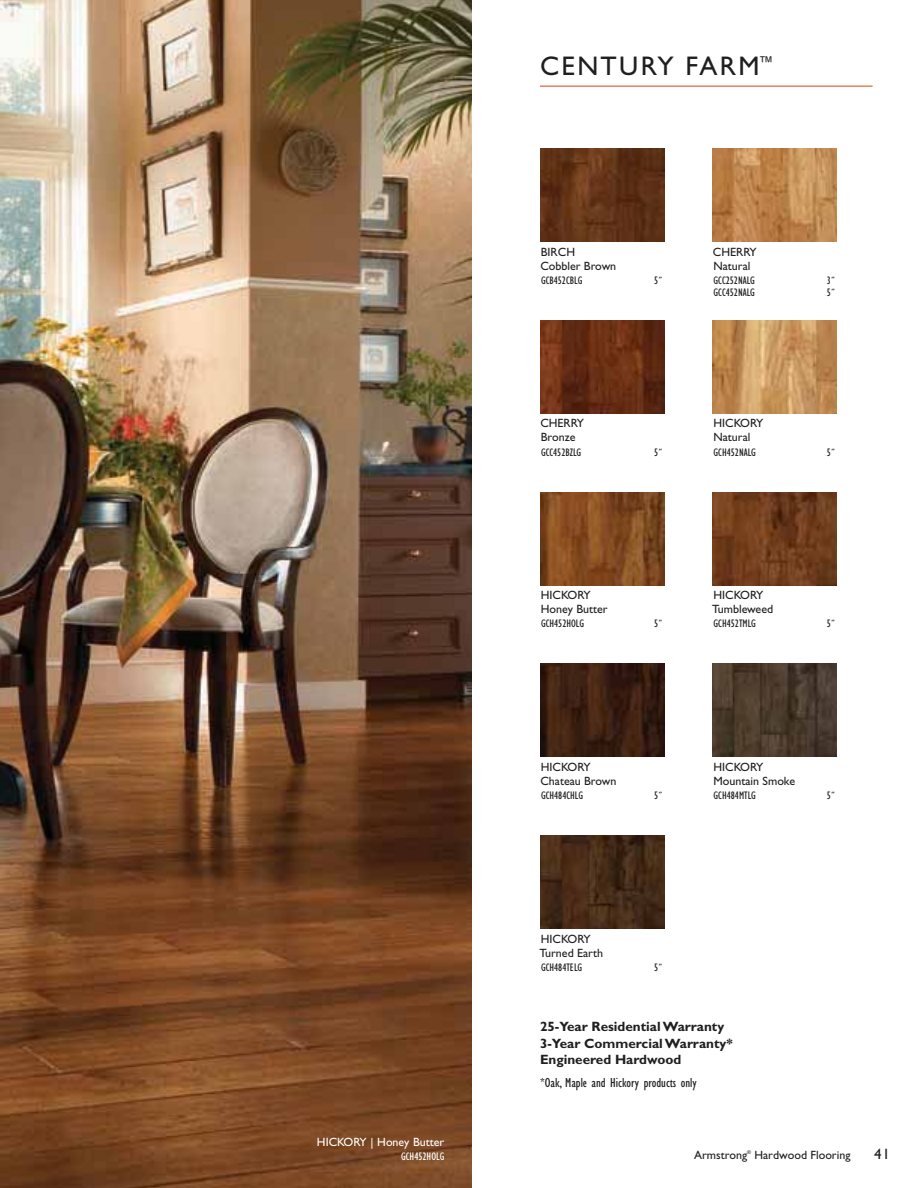
<style>
.page{position:relative;width:918px;height:1188px;background:#fff}
.page>*{position:absolute;margin:0;border:0;box-sizing:border-box;transform-origin:0 0}
.t1{font:27px "Gill Sans";letter-spacing:.085em;color:#201e1e}
.t2{font:15px "Gill Sans";color:#201e1e}
.t3{font:700 13.5px/16.5px "Gill Sans";color:#201e1e}
.t4{font:condensed 13.5px "Gill Sans";color:#201e1e}
.t5{font:12px/14.1px "Gill Sans";color:#201e1e}
.t6{font:12px "Gill Sans";color:#fff}
.t7{font:condensed 11.25px "Gill Sans";color:#201e1e}
.t8{font:condensed 11.25px "Gill Sans";color:#fff}
.t9{font:5.25px "Gill Sans";color:#201e1e}
</style>
<div class="page">
<img style="left:0;top:0;width:472px;height:1188px">
<hr style="left:540px;top:86px;width:333px;height:1px;background:#d95a26">
<img style="left:540px;top:148px;width:124px;height:93px">
<img style="left:540px;top:320px;width:124px;height:93px">
<img style="left:540px;top:492px;width:124px;height:93px">
<img style="left:713px;top:148px;width:124px;height:93px">
<img style="left:713px;top:320px;width:124px;height:93px">
<img style="left:713px;top:492px;width:124px;height:93px">
<img style="left:713px;top:664px;width:124px;height:93px">
<img style="left:540px;top:664px;width:124px;height:93px">
<img style="left:540px;top:836px;width:124px;height:93px">
<h1 class="t1" style="left:540px;top:56px;width:235px">CENTURY FARM<sup>™</sup></h1>
<p class="t5" style="left:540px;top:246px;width:77px">BIRCH<br>Cobbler Brown</p>
<p class="t7" style="left:541px;top:276px;width:43px">GCB452CBLG</p>
<p class="t7" style="left:654px;top:276px;width:9px">5˝</p>
<p class="t5" style="left:540px;top:418px;width:45px">CHERRY<br>Bronze</p>
<p class="t7" style="left:541px;top:448px;width:42px">GCC452BZLG</p>
<p class="t7" style="left:654px;top:448px;width:9px">5˝</p>
<p class="t5" style="left:713px;top:246px;width:45px">CHERRY<br>Natural</p>
<p class="t7" style="left:714px;top:276px;width:43px">GCC252NALG</p>
<p class="t7" style="left:827px;top:276px;width:9px">3˝</p>
<p class="t7" style="left:714px;top:288px;width:43px">GCC452NALG</p>
<p class="t7" style="left:827px;top:288px;width:9px">5˝</p>
<p class="t5" style="left:713px;top:418px;width:51px">HICKORY<br>Natural</p>
<p class="t7" style="left:714px;top:448px;width:44px">GCH452NALG</p>
<p class="t7" style="left:827px;top:448px;width:9px">5˝</p>
<p class="t5" style="left:541px;top:589px;width:68px">HICKORY<br>Honey Butter</p>
<p class="t7" style="left:541px;top:620px;width:45px">GCH452HOLG</p>
<p class="t7" style="left:654px;top:620px;width:9px">5˝</p>
<p class="t5" style="left:712px;top:589px;width:63px">HICKORY<br>Tumbleweed</p>
<p class="t7" style="left:714px;top:620px;width:44px">GCH452TMLG</p>
<p class="t7" style="left:827px;top:620px;width:9px">5˝</p>
<p class="t5" style="left:540px;top:761px;width:78px">HICKORY<br>Chateau Brown</p>
<p class="t7" style="left:541px;top:792px;width:44px">GCH484CHLG</p>
<p class="t7" style="left:654px;top:792px;width:9px">5˝</p>
<p class="t5" style="left:713px;top:761px;width:83px">HICKORY<br>Mountain Smoke</p>
<p class="t7" style="left:714px;top:792px;width:44px">GCH484MTLG</p>
<p class="t7" style="left:827px;top:792px;width:9px">5˝</p>
<p class="t5" style="left:540px;top:933px;width:65px">HICKORY<br>Turned Earth</p>
<p class="t7" style="left:541px;top:963px;width:43px">GCH484TELG</p>
<p class="t7" style="left:654px;top:963px;width:9px">5˝</p>
<p class="t3" style="left:540px;top:1020px;width:194px">25-Year Residential Warranty<br>3-Year Commercial Warranty*<br>Engineered Hardwood</p>
<p class="t4" style="left:540px;top:1078px;width:158px">*Oak, Maple and Hickory products only</p>
<p class="t6" style="left:317px;top:1138px;width:129px">HICKORY | Honey Butter</p>
<p class="t8" style="left:401px;top:1152px;width:45px">GCH452HOLG</p>
<p class="t5" style="left:694px;top:1149px;width:55px">Armstrong</p>
<p class="t9" style="left:747px;top:1151px;width:5px">®</p>
<p class="t5" style="left:754px;top:1149px;width:98px">Hardwood Flooring</p>
<p class="t2" style="left:874px;top:1149px;width:17px">41</p>
</div>
